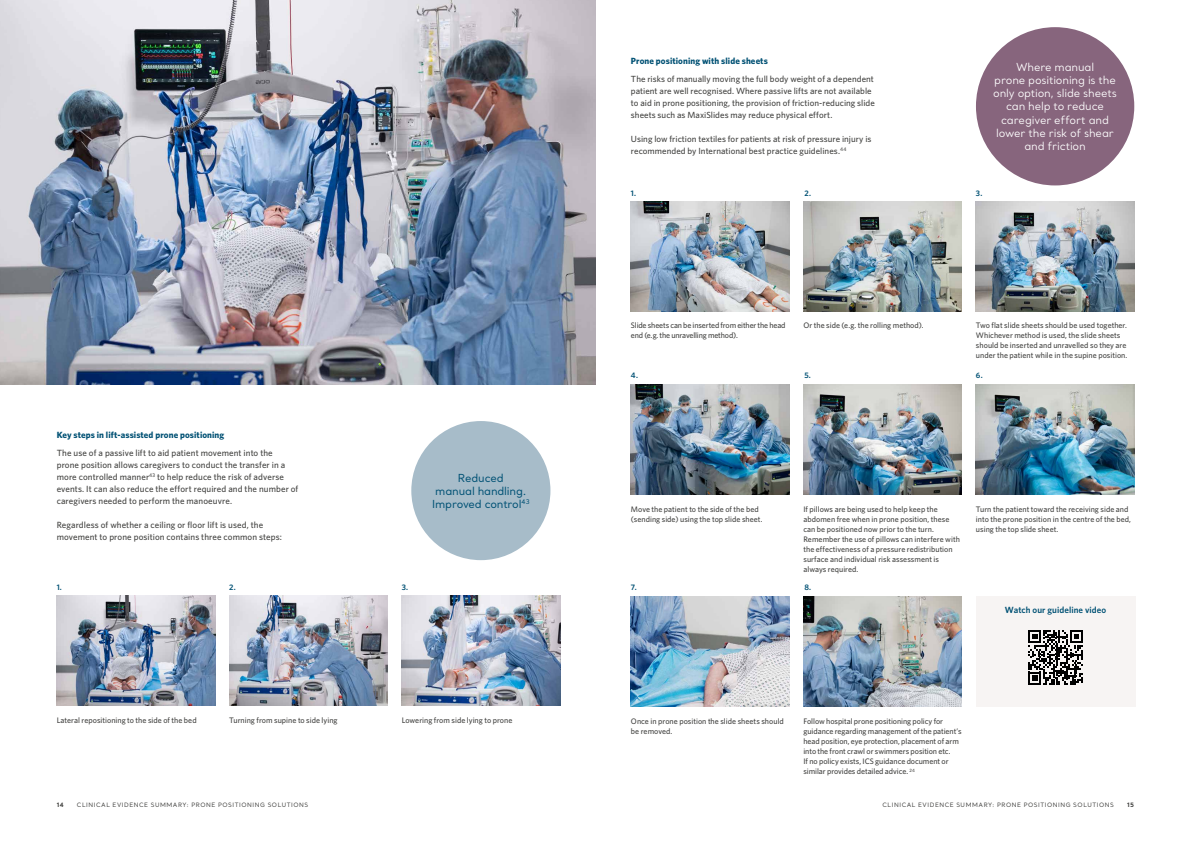
<style>
.page{position:relative;width:1191px;height:842px;background:#fff}
.page>*{position:absolute;margin:0;border:0;box-sizing:border-box;transform-origin:0 0}
.t1{font:11px/13.2px "Santral";letter-spacing:-.015em;color:#fff;text-align:center}
.t2{font:11px/13.2px "Santral";letter-spacing:-.015em;color:#005174;text-align:center}
.t3{font:500 9px/12px "Whitney";letter-spacing:.01em;color:#434341}
.t4{font:700 9px "Whitney";letter-spacing:.01em;color:#005174}
.t5{font:600 9px "Whitney";letter-spacing:.01em;color:#005174}
.t6{font:500 8.9px/12px "Whitney";letter-spacing:.005em;color:#434341}
.t7{font:500 8px/10px "Whitney";color:#434341}
.t8{font:600 8px "Whitney";color:#005174}
.t9{font:6px "Santral";letter-spacing:.095em;color:#434341}
.t10{font:700 6px "Santral";color:#434341}
</style>
<div class="page">
<img style="left:631px;top:201px;width:158px;height:111px">
<img style="left:803px;top:201px;width:158px;height:111px">
<img style="left:976px;top:201px;width:158px;height:111px">
<img style="left:631px;top:384px;width:158px;height:111px">
<img style="left:631px;top:596px;width:158px;height:111px">
<img style="left:803px;top:384px;width:158px;height:111px">
<img style="left:803px;top:596px;width:158px;height:111px">
<img style="left:976px;top:384px;width:158px;height:111px">
<div style="left:976px;top:27px;width:158px;height:158px;background:#87657d;border-radius:50%"></div>
<div style="left:976px;top:596px;width:159px;height:111px;background:#f7f4f3"></div>
<svg style="left:1028px;top:630px;width:55px;height:55px"></svg>
<img style="left:0;top:0;width:595px;height:384px">
<img style="left:57px;top:596px;width:158px;height:110px">
<img style="left:229px;top:596px;width:158px;height:110px">
<img style="left:402px;top:596px;width:158px;height:110px">
<div style="left:411px;top:421px;width:139px;height:139px;background:#a7bcc9;border-radius:50%"></div>
<p class="t4" style="left:631px;top:55px;width:138px">Prone positioning with slide sheets</p>
<p class="t6" style="left:631px;top:72px;width:245px">The risks of manually moving the full body weight of a dependent patient are well recognised. Where passive lifts are not available to aid in prone positioning, the provision of friction-reducing slide sheets such as MaxiSlides may reduce physical effort.</p>
<p class="t6" style="left:631px;top:132px;width:242px">Using low friction textiles for patients at risk of pressure injury is recommended by International best practice guidelines.<sup>44</sup></p>
<h1 class="t1" style="left:993px;top:60px;width:125px">Where manual<br>prone positioning is the only option, slide sheets can help to reduce caregiver effort and lower the risk of shear and friction</h1>
<p class="t8" style="left:631px;top:187px;width:7px">1.</p>
<p class="t8" style="left:804px;top:187px;width:8px">2.</p>
<p class="t8" style="left:976px;top:187px;width:8px">3.</p>
<p class="t4" style="left:57px;top:429px;width:169px">Key steps in lift-assisted prone positioning</p>
<p class="t3" style="left:57px;top:447px;width:243px">The use of a passive lift to aid patient movement into the<br>prone position allows caregivers to conduct the transfer in a more controlled manner<sup>43</sup> to help reduce the risk of adverse events. It can also reduce the effort required and the number of caregivers needed to perform the manoeuvre.</p>
<p class="t3" style="left:57px;top:519px;width:227px">Regardless of whether a ceiling or floor lift is used, the movement to prone position contains three common steps:</p>
<p class="t8" style="left:57px;top:582px;width:7px">1.</p>
<p class="t8" style="left:229px;top:582px;width:8px">2.</p>
<p class="t8" style="left:402px;top:582px;width:8px">3.</p>
<h1 class="t2" style="left:432px;top:471px;width:99px">Reduced<br>manual handling.<br>Improved control<sup>43</sup></h1>
<p class="t7" style="left:57px;top:715px;width:141px">Lateral repositioning to the side of the bed</p>
<p class="t7" style="left:229px;top:715px;width:110px">Turning from supine to side lying</p>
<p class="t7" style="left:402px;top:715px;width:112px">Lowering from side lying to prone</p>
<p class="t7" style="left:631px;top:320px;width:156px">Slide sheets can be inserted from either the head end (e.g. the unravelling method).</p>
<p class="t8" style="left:631px;top:370px;width:9px">4.</p>
<p class="t7" style="left:803px;top:320px;width:122px">Or the side (e.g. the rolling method).</p>
<p class="t7" style="left:976px;top:320px;width:153px">Two flat slide sheets should be used together.<br>Whichever method is used, the slide sheets should be inserted and unravelled so they are under the patient while in the supine position.</p>
<p class="t8" style="left:804px;top:370px;width:8px">5.</p>
<p class="t8" style="left:976px;top:370px;width:8px">6.</p>
<p class="t7" style="left:631px;top:505px;width:133px">Move the patient to the side of the bed (sending side) using the top slide sheet.</p>
<p class="t8" style="left:631px;top:582px;width:7px">7.</p>
<p class="t7" style="left:803px;top:505px;width:158px">If pillows are being used to help keep the abdomen free when in prone position, these can be positioned now prior to the turn.<br>Remember the use of pillows can interfere with the effectiveness of a pressure redistribution surface and individual risk assessment is always required.</p>
<p class="t8" style="left:804px;top:582px;width:8px">8.</p>
<p class="t7" style="left:976px;top:505px;width:157px">Turn the patient toward the receiving side and into the prone position in the centre of the bed, using the top slide sheet.</p>
<p class="t5" style="left:1005px;top:604px;width:103px">Watch our guideline video</p>
<p class="t7" style="left:631px;top:716px;width:154px">Once in prone position the slide sheets should be removed.</p>
<p class="t7" style="left:803px;top:716px;width:160px">Follow hospital prone positioning policy for guidance regarding management of the patient’s head position, eye protection, placement of arm into the front crawl or swimmers position etc.<br>If no policy exists, ICS guidance document or similar provides detailed advice. <sup>24</sup></p>
<p class="t10" style="left:57px;top:800px;width:9px">14</p>
<p class="t9" style="left:77px;top:800px;width:233px">CLINICAL EVIDENCE SUMMARY: PRONE POSITIONING SOLUTIONS</p>
<p class="t9" style="left:882px;top:800px;width:233px">CLINICAL EVIDENCE SUMMARY: PRONE POSITIONING SOLUTIONS</p>
<p class="t10" style="left:1127px;top:800px;width:9px">15</p>
</div>
